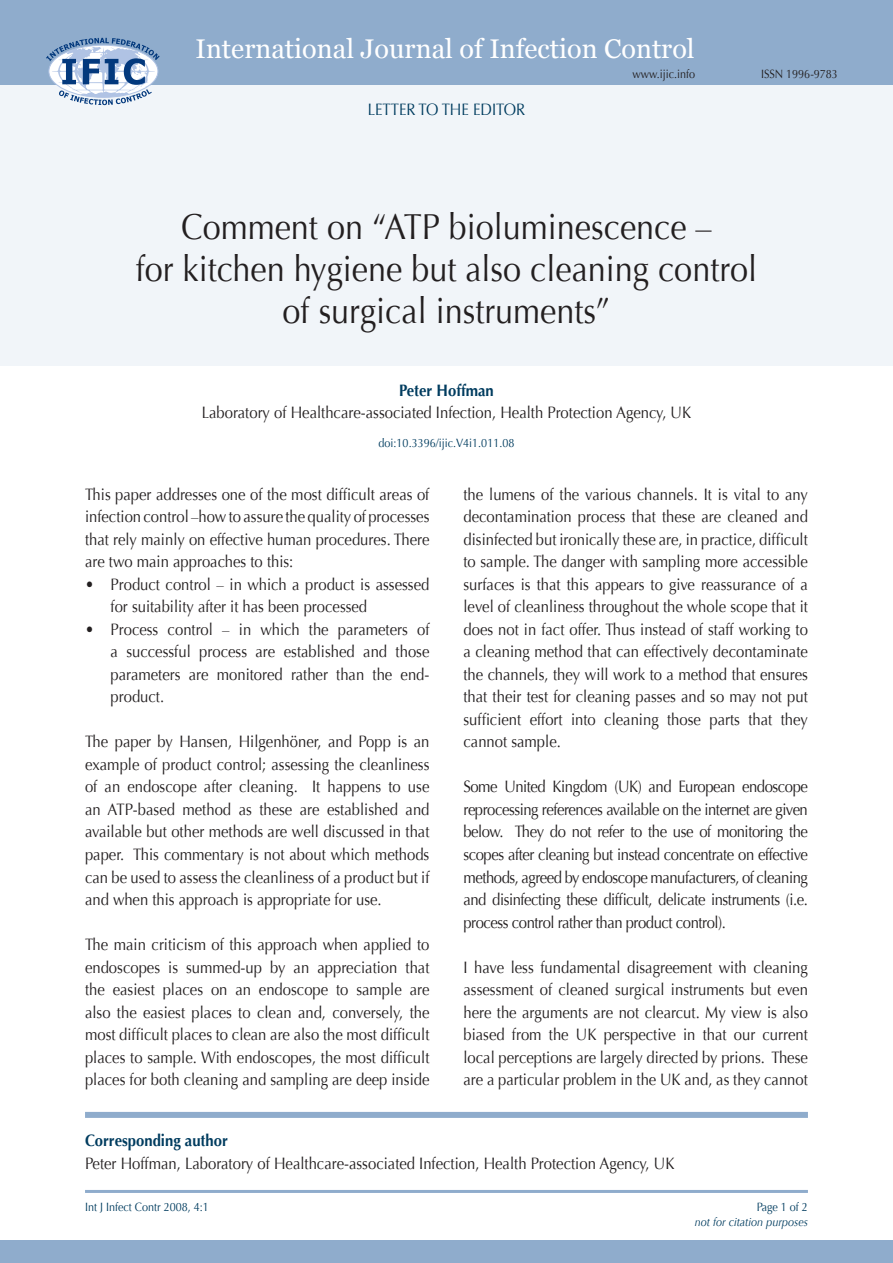
<style>
.page{position:relative;width:893px;height:1263px;background:#fff}
.page>*{position:absolute;margin:0;border:0;box-sizing:border-box;transform-origin:0 0}
.t1{font:36px "Optima";color:#231f20;scale:.9 1}
.t2{font:27px "Georgia";color:#fff}
.bodytext{font:16.5px/22.5px "Optima";color:#231f20;text-align:justify;scale:.9 1}
.points{font:16.5px/22.5px "Optima";color:#231f20;scale:.9 1}
.sub1{font:700 16.5px "Optima";color:#003c5f;scale:.9 1}
.bodytext-2{font:16.5px "Optima";color:#003c5f;scale:.9 1}
.bodytext-3{font:12px "Optima";color:#003c5f;scale:.9 1}
.bodytext-4{font:12px "Optima";color:#231f20;scale:.9 1}
.t3{font:italic 12px "Optima";color:#003c5f;scale:.9 1}
</style>
<div class="page">
<div style="left:0;top:1240px;width:893px;height:23px;background:#8faccc"></div>
<hr style="left:85px;top:1190px;width:723px;height:3px;background:#8faccc">
<div style="left:0;top:75px;width:893px;height:291px;background:#f1f5f9"></div>
<div style="left:0;top:0;width:893px;height:85px;background:#8faccc"></div>
<svg style="left:46px;top:38px;width:114px;height:67px"></svg>
<div style="left:85px;top:1112px;width:723px;height:6px;background:#8faccc"></div>
<p class="t2" style="left:195px;top:33px;width:501px">International Journal of Infection Control</p>
<p class="bodytext-2" style="left:368px;top:100px;width:177px">letter to th e editor</p>
<p class="bodytext-4" style="left:632px;top:67px;width:71px">www.ijic.info</p>
<p class="bodytext-4" style="left:761px;top:67px;width:87px">ISSN 1996-9783</p>
<p class="t1" style="left:181px;top:206px;width:591px">Comment on “ATP bioluminescence –</p>
<p class="t1" style="left:136px;top:248px;width:692px">for kitchen hygiene but also cleaning control</p>
<p class="t1" style="left:283px;top:290px;width:366px">of surgical instruments”</p>
<p class="sub1" style="left:399px;top:381px;width:107px">Peter Hoffman</p>
<p class="bodytext" style="left:202px;top:402px;width:545px">Laboratory of Healthcare-associated Infection, Health Protection Agency, UK</p>
<p class="bodytext-3" style="left:379px;top:436px;width:152px">doi:10.3396/ijic.V4i1.011.08</p>
<p class="bodytext" style="left:85px;top:483px;width:384px">This paper addresses one of the most difficult areas of infection control –how to assure the quality of processes that rely mainly on effective human procedures. There are two main approaches to this:</p>
<p class="points" style="left:111px;top:573px;width:356px;text-indent:-26px">• Product control – in which a product is assessed for suitability after it has been processed</p>
<p class="points" style="left:111px;top:618px;width:356px;text-align:justify;text-indent:-26px">• Process control – in which the parameters of a successful process are established and those parameters are monitored rather than the end&shy;product.</p>
<p class="bodytext" style="left:85px;top:731px;width:384px">The paper by Hansen, Hilgenhöner, and Popp is an example of product control; assessing the cleanliness of an endoscope after cleaning. It happens to use an ATP-based method as these are established and available but other methods are well discussed in that paper. This commentary is not about which methods can be used to assess the cleanliness of a product but if and when this approach is appropriate for use.</p>
<p class="bodytext" style="left:85px;top:933px;width:384px">The main criticism of this approach when applied to endoscopes is summed-up by an appreciation that the easiest places on an endoscope to sample are also the easiest places to clean and, conversely, the most difficult places to clean are also the most difficult places to sample. With endoscopes, the most difficult places for both cleaning and sampling are deep inside</p>
<p class="bodytext" style="left:463px;top:483px;width:384px">the lumens of the various channels. It is vital to any decontamination process that these are cleaned and disinfected but ironically these are, in practice, difficult to sample. The danger with sampling more accessible surfaces is that this appears to give reassurance of a level of cleanliness throughout the whole scope that it does not in fact offer. Thus instead of staff working to a cleaning method that can effectively decontaminate the channels, they will work to a method that ensures that their test for cleaning passes and so may not put sufficient effort into cleaning those parts that they cannot sample.</p>
<p class="bodytext" style="left:463px;top:776px;width:384px">Some United Kingdom (UK) and European endoscope reprocessing references available on the internet are given below. They do not refer to the use of monitoring the scopes after cleaning but instead concentrate on effective methods, agreed by endoscope manufacturers, of cleaning and disinfecting these difficult, delicate instruments (i.e. process control rather than product control).</p>
<p class="bodytext" style="left:463px;top:956px;width:384px">I have less fundamental disagreement with cleaning assessment of cleaned surgical instruments but even here the arguments are not clearcut. My view is also biased from the UK perspective in that our current local perceptions are largely directed by prions. These are a particular problem in the UK and, as they cannot</p>
<p class="sub1" style="left:85px;top:1131px;width:160px">Corresponding author</p>
<p class="bodytext" style="left:85px;top:1152px;width:656px">Peter Hoffman, Laboratory of Healthcare-associated Infection, Health Protection Agency, UK</p>
<p class="bodytext-3" style="left:757px;top:1200px;width:58px">Page of 2</p>
<p class="t3" style="left:695px;top:1215px;width:127px">not for citation purposes</p>
</div>
